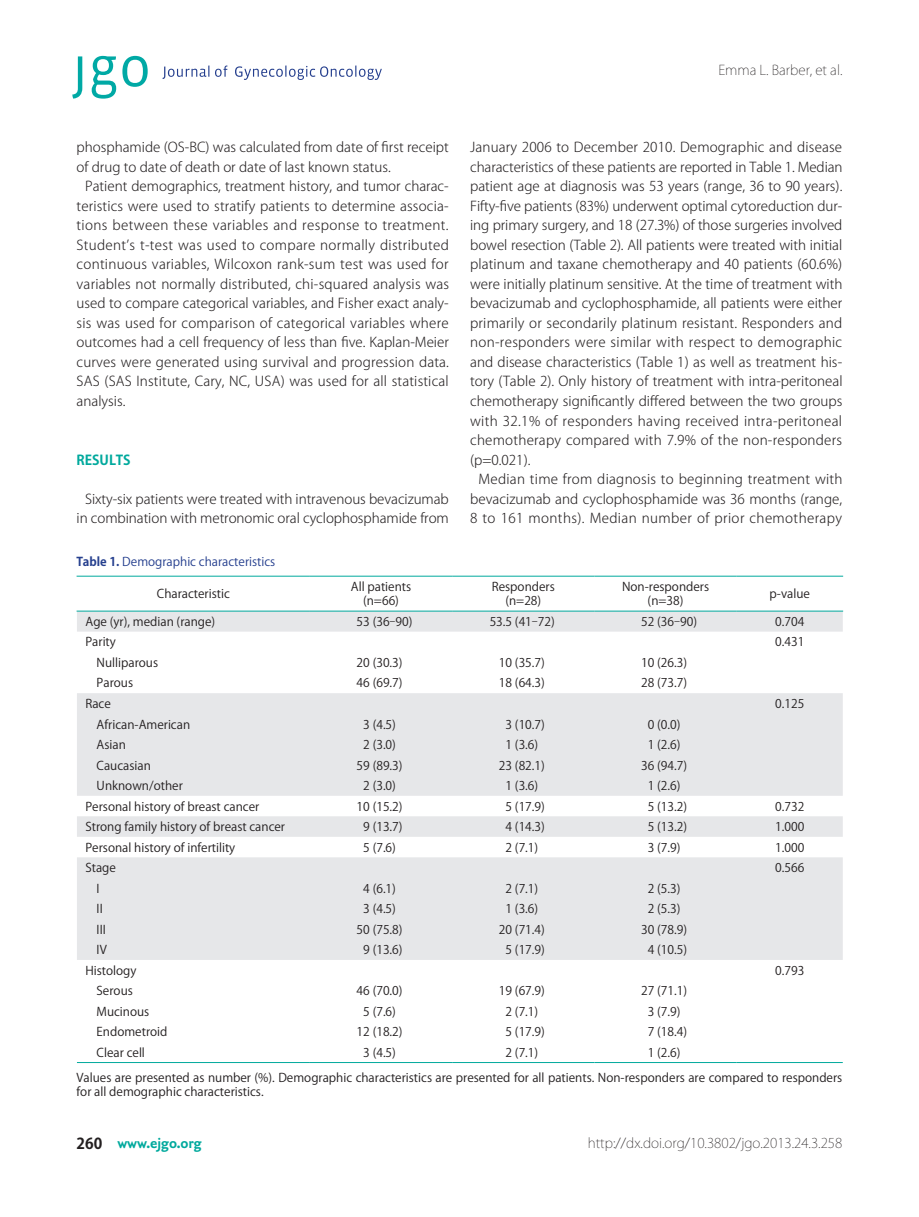
<style>
.page{position:relative;width:919px;height:1217px;background:#fff}
.page>*{position:absolute;margin:0;border:0;box-sizing:border-box;transform-origin:0 0}
.t1{font:700 15px "Nexus Sans";color:#00a99d}
.본문{font:300 13.5px/19.5px "Koz Go Pro";color:#231f20;text-align:justify}
.머리-저자{font:200 13.5px "Koz Go Pro";color:#231f20}
.서론{font:700 13.5px "Koz Go Pro";color:#00a99d}
.표내용{font:12px/14.4px "Koz Go Pro";color:#231f20}
.표제목{font:12px "Koz Go Pro";color:#253f8e}
.s1{font-weight:700}
.s2{font-weight:300}
.s3{font-family:"Koz Go Pro";color:#231f20}
</style>
<div class="page">
<svg style="left:72px;top:56px;width:76px;height:43px"></svg>
<svg style="left:162px;top:65px;width:220px;height:15px"></svg>
<svg style="left:77px;top:611px;width:765px;height:348px;fill:#e6e7e9"></svg>
<hr style="left:77px;top:575px;width:233px;height:1px;background:#00a99d">
<hr style="left:310px;top:575px;width:142px;height:1px;background:#00a99d">
<hr style="left:452px;top:575px;width:142px;height:1px;background:#00a99d">
<hr style="left:594px;top:575px;width:142px;height:1px;background:#00a99d">
<hr style="left:736px;top:575px;width:107px;height:1px;background:#00a99d">
<hr style="left:77px;top:610px;width:233px;height:1px;background:#00a99d">
<hr style="left:310px;top:610px;width:142px;height:1px;background:#00a99d">
<hr style="left:452px;top:610px;width:142px;height:1px;background:#00a99d">
<hr style="left:594px;top:610px;width:142px;height:1px;background:#00a99d">
<hr style="left:736px;top:610px;width:107px;height:1px;background:#00a99d">
<hr style="left:77px;top:1061px;width:233px;height:1px;background:#00a99d">
<hr style="left:310px;top:1061px;width:142px;height:1px;background:#00a99d">
<hr style="left:452px;top:1061px;width:142px;height:1px;background:#00a99d">
<hr style="left:594px;top:1061px;width:142px;height:1px;background:#00a99d">
<hr style="left:736px;top:1061px;width:106px;height:1px;background:#00a99d">
<p class="머리-저자" style="left:718px;top:61px;width:125px">Emma L. Barber, et al.</p>
<p class="본문" style="left:77px;top:138px;width:374px">phosphamide (OS-BC) was calculated from date of first receipt of drug to date of death or date of last known status.</p>
<p class="본문" style="left:77px;top:177px;width:374px;text-indent:9px">Patient demographics, treatment history, and tumor charac&shy;teristics were used to stratify patients to determine associa&shy;tions between these variables and response to treatment.<br>Student’s t-test was used to compare normally distributed continuous variables, Wilcoxon rank-sum test was used for variables not normally distributed, chi-squared analysis was used to compare categorical variables, and Fisher exact analy&shy;sis was used for comparison of categorical variables where outcomes had a cell frequency of less than five. Kaplan-Meier curves were generated using survival and progression data.<br>SAS (SAS Institute, Cary, NC, USA) was used for all statistical analysis.</p>
<p class="서론" style="left:77px;top:451px;width:56px">RESULTS</p>
<p class="본문" style="left:77px;top:489px;width:374px;text-align:right">Sixty-six patients were treated with intravenous bevacizumab in combination with metronomic oral cyclophosphamide from</p>
<p class="표제목" style="left:77px;top:553px;width:200px"><span class="s1">Table 1.</span> Demographic characteristics</p>
<p class="표내용" style="left:157px;top:586px;width:74px">Characteristic</p>
<p class="표내용" style="left:351px;top:579px;width:62px">All patients</p>
<p class="표내용" style="left:363px;top:594px;width:37px">(n=66)</p>
<p class="본문" style="left:470px;top:138px;width:374px">January 2006 to December 2010. Demographic and disease characteristics of these patients are reported in Table 1. Median patient age at diagnosis was 53 years (range, 36 to 90 years).<br>Fifty-five patients (83%) underwent optimal cytoreduction dur&shy;ing primary surgery, and 18 (27.3%) of those surgeries involved bowel resection (Table 2). All patients were treated with initial platinum and taxane chemotherapy and 40 patients (60.6%) were initially platinum sensitive. At the time of treatment with bevacizumab and cyclophosphamide, all patients were either primarily or secondarily platinum resistant. Responders and non-responders were similar with respect to demographic and disease characteristics (Table 1) as well as treatment his&shy;tory (Table 2). Only history of treatment with intra-peritoneal chemotherapy significantly differed between the two groups with 32.1% of responders having received intra-peritoneal chemotherapy compared with 7.9% of the non-responders (p=0.021).</p>
<p class="본문" style="left:470px;top:469px;width:374px;text-indent:9px">Median time from diagnosis to beginning treatment with bevacizumab and cyclophosphamide was 36 months (range, 8 to 161 months). Median number of prior chemotherapy</p>
<p class="표내용" style="left:492px;top:579px;width:64px">Responders</p>
<p class="표내용" style="left:505px;top:594px;width:37px">(n=28)</p>
<p class="표내용" style="left:622px;top:579px;width:89px">Non-responders</p>
<p class="표내용" style="left:647px;top:594px;width:37px">(n=38)</p>
<p class="표내용" style="left:769px;top:586px;width:42px">p-value</p>
<p class="표내용" style="left:85px;top:614px;width:131px">Age (yr), median (range)</p>
<p class="표내용" style="left:356px;top:614px;width:57px">53 (36<span class="s2">-</span>90)</p>
<p class="표내용" style="left:489px;top:614px;width:67px">53.5 (41<span class="s2">-</span>72)</p>
<p class="표내용" style="left:641px;top:614px;width:57px">52 (36<span class="s2">-</span>90)</p>
<p class="표내용" style="left:775px;top:614px;width:31px">0.704</p>
<p class="표내용" style="left:85px;top:635px;width:32px">Parity</p>
<p class="표내용" style="left:775px;top:635px;width:31px">0.431</p>
<p class="표내용" style="left:97px;top:655px;width:63px">Nulliparous</p>
<p class="표내용" style="left:356px;top:655px;width:47px">20 (30.3)</p>
<p class="표내용" style="left:499px;top:655px;width:47px">10 (35.7)</p>
<p class="표내용" style="left:641px;top:655px;width:47px">10 (26.3)</p>
<p class="표내용" style="left:97px;top:676px;width:38px">Parous</p>
<p class="표내용" style="left:356px;top:676px;width:47px">46 (69.7)</p>
<p class="표내용" style="left:499px;top:676px;width:47px">18 (64.3)</p>
<p class="표내용" style="left:641px;top:676px;width:47px">28 (73.7)</p>
<p class="표내용" style="left:85px;top:696px;width:27px">Race</p>
<p class="표내용" style="left:775px;top:696px;width:31px">0.125</p>
<p class="표내용" style="left:97px;top:717px;width:95px">African-American</p>
<p class="표내용" style="left:363px;top:717px;width:34px">3 (4.5)</p>
<p class="표내용" style="left:505px;top:717px;width:41px">3 (10.7)</p>
<p class="표내용" style="left:647px;top:717px;width:34px">0 (0.0)</p>
<p class="표내용" style="left:97px;top:737px;width:31px">Asian</p>
<p class="표내용" style="left:363px;top:737px;width:34px">2 (3.0)</p>
<p class="표내용" style="left:505px;top:737px;width:34px">1 (3.6)</p>
<p class="표내용" style="left:647px;top:737px;width:34px">1 (2.6)</p>
<p class="표내용" style="left:97px;top:758px;width:56px">Caucasian</p>
<p class="표내용" style="left:356px;top:758px;width:47px">59 (89.3)</p>
<p class="표내용" style="left:499px;top:758px;width:47px">23 (82.1)</p>
<p class="표내용" style="left:641px;top:758px;width:47px">36 (94.7)</p>
<p class="표내용" style="left:97px;top:778px;width:88px">Unknown/other</p>
<p class="표내용" style="left:363px;top:778px;width:34px">2 (3.0)</p>
<p class="표내용" style="left:505px;top:778px;width:34px">1 (3.6)</p>
<p class="표내용" style="left:647px;top:778px;width:34px">1 (2.6)</p>
<p class="표내용" style="left:85px;top:799px;width:175px">Personal history of breast cancer</p>
<p class="표내용" style="left:356px;top:799px;width:47px">10 (15.2)</p>
<p class="표내용" style="left:505px;top:799px;width:41px">5 (17.9)</p>
<p class="표내용" style="left:647px;top:799px;width:41px">5 (13.2)</p>
<p class="표내용" style="left:775px;top:799px;width:31px">0.732</p>
<p class="표내용" style="left:85px;top:819px;width:201px">Strong family history of breast cancer</p>
<p class="표내용" style="left:363px;top:819px;width:41px">9 (13.7)</p>
<p class="표내용" style="left:505px;top:819px;width:41px">4 (14.3)</p>
<p class="표내용" style="left:647px;top:819px;width:41px">5 (13.2)</p>
<p class="표내용" style="left:775px;top:819px;width:31px">1.000</p>
<p class="표내용" style="left:85px;top:840px;width:151px">Personal history of infertility</p>
<p class="표내용" style="left:363px;top:840px;width:34px">5 (7.6)</p>
<p class="표내용" style="left:505px;top:840px;width:34px">2 (7.1)</p>
<p class="표내용" style="left:647px;top:840px;width:34px">3 (7.9)</p>
<p class="표내용" style="left:775px;top:840px;width:31px">1.000</p>
<p class="표내용" style="left:85px;top:860px;width:32px">Stage</p>
<p class="표내용" style="left:775px;top:860px;width:31px">0.566</p>
<p class="표내용" style="left:97px;top:881px;width:5px">I</p>
<p class="표내용" style="left:363px;top:881px;width:34px">4 (6.1)</p>
<p class="표내용" style="left:505px;top:881px;width:34px">2 (7.1)</p>
<p class="표내용" style="left:647px;top:881px;width:34px">2 (5.3)</p>
<p class="표내용" style="left:97px;top:901px;width:8px">II</p>
<p class="표내용" style="left:363px;top:901px;width:34px">3 (4.5)</p>
<p class="표내용" style="left:505px;top:901px;width:34px">1 (3.6)</p>
<p class="표내용" style="left:647px;top:901px;width:34px">2 (5.3)</p>
<p class="표내용" style="left:97px;top:922px;width:11px">III</p>
<p class="표내용" style="left:356px;top:922px;width:47px">50 (75.8)</p>
<p class="표내용" style="left:499px;top:922px;width:47px">20 (71.4)</p>
<p class="표내용" style="left:641px;top:922px;width:47px">30 (78.9)</p>
<p class="표내용" style="left:97px;top:942px;width:12px">IV</p>
<p class="표내용" style="left:363px;top:942px;width:41px">9 (13.6)</p>
<p class="표내용" style="left:505px;top:942px;width:41px">5 (17.9)</p>
<p class="표내용" style="left:647px;top:942px;width:41px">4 (10.5)</p>
<p class="표내용" style="left:85px;top:963px;width:53px">Histology</p>
<p class="표내용" style="left:775px;top:963px;width:31px">0.793</p>
<p class="표내용" style="left:97px;top:983px;width:38px">Serous</p>
<p class="표내용" style="left:356px;top:983px;width:47px">46 (70.0)</p>
<p class="표내용" style="left:499px;top:983px;width:47px">19 (67.9)</p>
<p class="표내용" style="left:641px;top:983px;width:47px">27 (71.1)</p>
<p class="표내용" style="left:97px;top:1004px;width:54px">Mucinous</p>
<p class="표내용" style="left:363px;top:1004px;width:34px">5 (7.6)</p>
<p class="표내용" style="left:505px;top:1004px;width:34px">2 (7.1)</p>
<p class="표내용" style="left:647px;top:1004px;width:34px">3 (7.9)</p>
<p class="표내용" style="left:97px;top:1024px;width:72px">Endometroid</p>
<p class="표내용" style="left:356px;top:1024px;width:47px">12 (18.2)</p>
<p class="표내용" style="left:505px;top:1024px;width:41px">5 (17.9)</p>
<p class="표내용" style="left:647px;top:1024px;width:41px">7 (18.4)</p>
<p class="표내용" style="left:97px;top:1045px;width:50px">Clear cell</p>
<p class="표내용" style="left:363px;top:1045px;width:34px">3 (4.5)</p>
<p class="표내용" style="left:505px;top:1045px;width:34px">2 (7.1)</p>
<p class="표내용" style="left:647px;top:1045px;width:34px">1 (2.6)</p>
<p class="표내용" style="left:77px;top:1070px;width:767px">Values are presented as number (%). Demographic characteristics are presented for all patients. Non-responders are compared to responders for all demographic characteristics.</p>
<p class="t1" style="left:77px;top:1133px;width:127px"><span class="s3">260</span> www.ejgo.org</p>
<p class="머리-저자" style="left:587px;top:1133px;width:256px">http://dx.doi.org/10.3802/jgo.2013.24.3.258</p>
</div>
